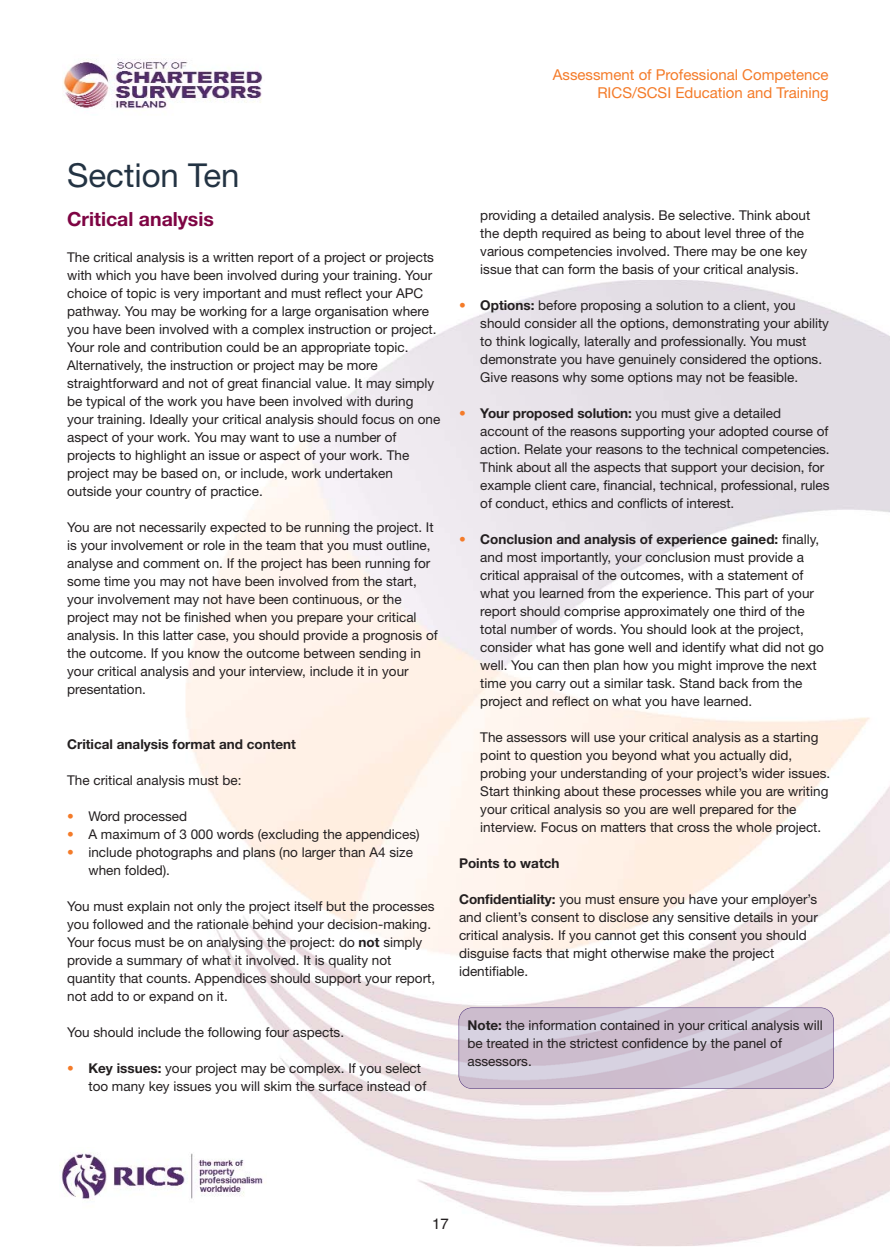
<style>
.page{position:relative;width:890px;height:1259px;background:#fff}
.page>*{position:absolute;margin:0;border:0;box-sizing:border-box;transform-origin:0 0}
.t1{font:33px "Helvetica Neue";color:#233343}
.t2{font:700 19.5px "Helvetica Neue";color:#7e0443}
.t3{font:15px/18px "Helvetica Neue";color:#f47b29;text-align:right}
.t4{font:15px "Helvetica";color:#231f20}
.t5{font:13.5px/18px "Helvetica Neue";color:#231f20}
.t6{font:700 13.5px "Helvetica Neue";color:#231f20}
.s1{color:#f47b29}
.s2{font-weight:700}
</style>
<div class="page">
<img style="left:186px;top:280px;width:704px;height:965px">
<img style="left:63px;top:59px;width:200px;height:50px">
<img style="left:59px;top:1147px;width:208px;height:61px">
<img style="left:459px;top:1007px;width:374px;height:81px">
<div style="left:458px;top:1007px;width:375px;height:81px;border:1px solid #55387e;border-radius:13px"></div>
<p class="t3" style="left:553px;top:67px;width:277px">Assessment of Professional Competence<br>RICS/SCSI Education and Training</p>
<h1 class="t1" style="left:67px;top:163px;width:174px">Section Ten</h1>
<h2 class="t2" style="left:67px;top:212px;width:148px">Critical analysis</h2>
<p class="t5" style="left:67px;top:250px;width:374px">The critical analysis is a written report of a project or projects with which you have been involved during your training. Your choice of topic is very important and must reflect your APC pathway. You may be working for a large organisation where you have been involved with a complex instruction or project.<br>Your role and contribution could be an appropriate topic.<br>Alternatively, the instruction or project may be more straightforward and not of great financial value. It may simply be typical of the work you have been involved with during your training. Ideally your critical analysis should focus on one aspect of your work. You may want to use a number of projects to highlight an issue or aspect of your work. The project may be based on, or include, work undertaken outside your country of practice.</p>
<p class="t5" style="left:67px;top:520px;width:372px">You are not necessarily expected to be running the project. It is your involvement or role in the team that you must outline, analyse and comment on. If the project has been running for some time you may not have been involved from the start, your involvement may not have been continuous, or the project may not be finished when you prepare your critical analysis. In this latter case, you should provide a prognosis of the outcome. If you know the outcome between sending in your critical analysis and your interview, include it in your presentation.</p>
<p class="t6" style="left:67px;top:738px;width:230px">Critical analysis format and content</p>
<p class="t5" style="left:67px;top:772px;width:176px">The critical analysis must be:</p>
<p class="t5" style="left:67px;top:808px;width:121px"><span class="s1">•</span> Word processed</p>
<p class="t5" style="left:67px;top:826px;width:354px"><span class="s1">•</span> A maximum of 3 000 words (excluding the appendices)</p>
<p class="t5" style="left:88px;top:844px;width:326px;text-indent:-21px"><span class="s1">•</span> include photographs and plans (no larger than A4 size when folded).</p>
<p class="t5" style="left:67px;top:898px;width:369px">You must explain not only the project itself but the processes you followed and the rationale behind your decision-making.<br>Your focus must be on analysing the project: do <span class="s2">not</span> simply provide a summary of what it involved. It is quality not quantity that counts. Appendices should support your report, not add to or expand on it.</p>
<p class="t5" style="left:67px;top:1024px;width:278px">You should include the following four aspects.</p>
<p class="t5" style="left:88px;top:1060px;width:339px;text-indent:-21px"><span class="s1">•</span> <span class="s2">Key issues:</span> your project may be complex. If you select too many key issues you will skim the surface instead of</p>
<p class="t5" style="left:480px;top:207px;width:331px">providing a detailed analysis. Be selective. Think about the depth required as being to about level three of the various competencies involved. There may be one key issue that can form the basis of your critical analysis.</p>
<p class="t5" style="left:480px;top:297px;width:350px;text-indent:-21px"><span class="s1">•</span> <span class="s2">Options:</span> before proposing a solution to a client, you should consider all the options, demonstrating your ability to think logically, laterally and professionally. You must demonstrate you have genuinely considered the options.<br>Give reasons why some options may not be feasible.</p>
<p class="t5" style="left:480px;top:405px;width:351px;text-indent:-21px"><span class="s1">•</span> <span class="s2">Your proposed solution:</span> you must give a detailed account of the reasons supporting your adopted course of action. Relate your reasons to the technical competencies.<br>Think about all the aspects that support your decision, for example client care, financial, technical, professional, rules of conduct, ethics and conflicts of interest.</p>
<p class="t5" style="left:480px;top:531px;width:345px;text-indent:-21px"><span class="s1">•</span> <span class="s2">Conclusion and analysis of experience gained:</span> finally, and most importantly, your conclusion must provide a critical appraisal of the outcomes, with a statement of what you learned from the experience. This part of your report should comprise approximately one third of the total number of words. You should look at the project, consider what has gone well and identify what did not go well. You can then plan how you might improve the next time you carry out a similar task. Stand back from the project and reflect on what you have learned.</p>
<p class="t5" style="left:480px;top:729px;width:351px">The assessors will use your critical analysis as a starting point to question you beyond what you actually did, probing your understanding of your project’s wider issues.<br>Start thinking about these processes while you are writing your critical analysis so you are well prepared for the interview. Focus on matters that cross the whole project.</p>
<p class="t6" style="left:459px;top:858px;width:102px">Points to watch</p>
<p class="t5" style="left:459px;top:891px;width:360px"><span class="s2">Confidentiality:</span> you must ensure you have your employer’s and client’s consent to disclose any sensitive details in your critical analysis. If you cannot get this consent you should disguise facts that might otherwise make the project identifiable.</p>
<p class="t5" style="left:467px;top:1017px;width:356px"><span class="s2">Note:</span> the information contained in your critical analysis will be treated in the strictest confidence by the panel of assessors.</p>
<p class="t4" style="left:432px;top:1217px;width:18px">17</p>
</div>
